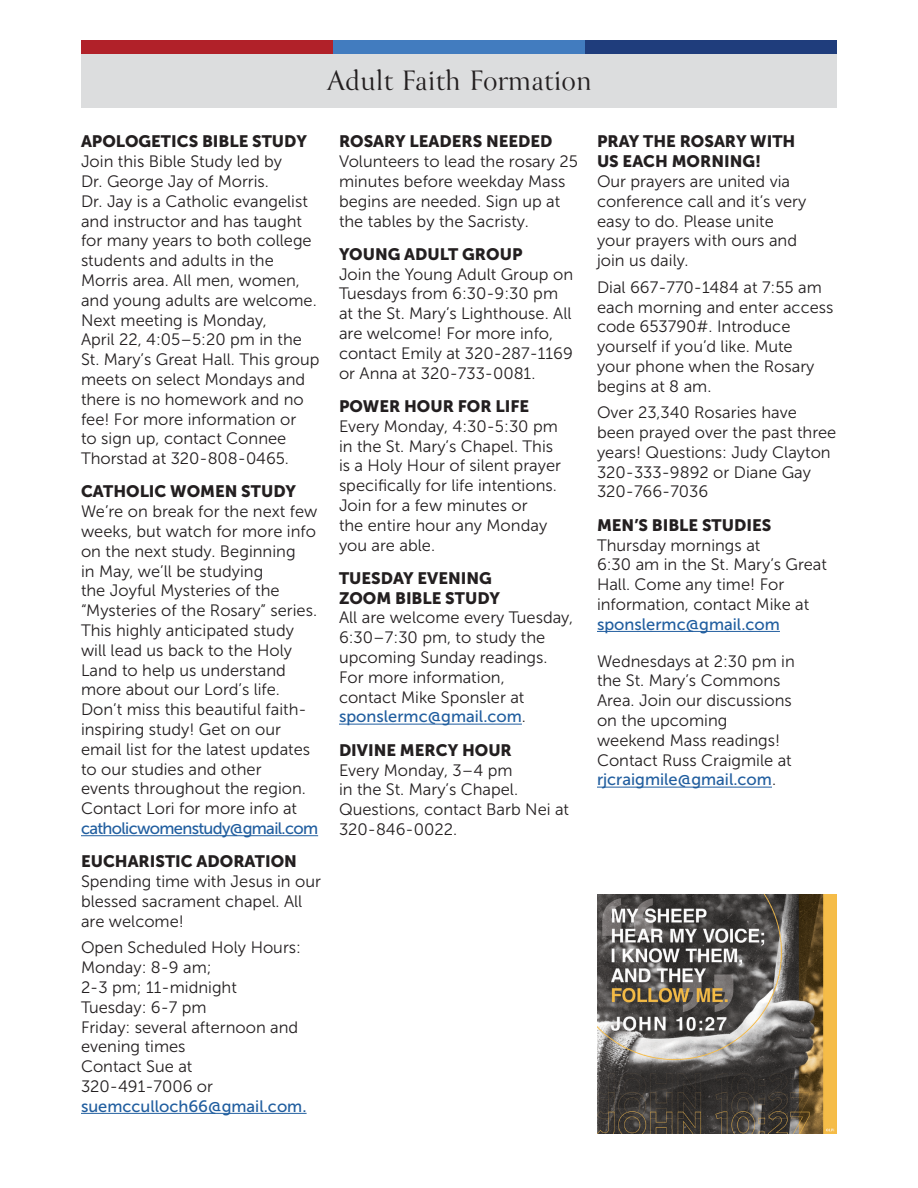
<style>
.page{position:relative;width:918px;height:1188px;background:#fff}
.page>*{position:absolute;margin:0;border:0;box-sizing:border-box;transform-origin:0 0}
.main_page_box_headers_box{font:31.5px "Canto Pen";color:#231f20}
.text{font:16.5px/19.8px "Museo Sans 300";color:#231f20}
.t1{font:16.5px/19.8px "Museo Sans 900";color:#231f20}
.s1{font-family:"Museo Sans 500";color:#215e9f}
</style>
<div class="page">
<div style="left:81px;top:54px;width:756px;height:54px;background:#dcddde"></div>
<div style="left:81px;top:40px;width:252px;height:14px;background:#b12129"></div>
<div style="left:333px;top:40px;width:252px;height:14px;background:#427cbf"></div>
<div style="left:585px;top:40px;width:252px;height:14px;background:#1f3d7c"></div>
<hr style="left:81px;top:835px;width:237px;height:1px;background:#215e9f">
<hr style="left:81px;top:1113px;width:226px;height:1px;background:#215e9f">
<hr style="left:339px;top:724px;width:183px;height:1px;background:#215e9f">
<hr style="left:597px;top:631px;width:183px;height:1px;background:#215e9f">
<hr style="left:597px;top:787px;width:175px;height:1px;background:#215e9f">
<img style="left:597px;top:894px;width:240px;height:240px">
<p class="main_page_box_headers_box" style="left:326px;top:61px;width:267px">Adult Faith Formation</p>
<p class="t1" style="left:81px;top:132px;width:227px">APOLOGETICS BIBLE STUDY</p>
<p class="text" style="left:81px;top:152px;width:240px">Join this Bible Study led by<br>Dr. George Jay of Morris.<br>Dr. Jay is a Catholic evangelist and instructor and has taught for many years to both college students and adults in the<br>Morris area. All men, women, and young adults are welcome.<br>Next meeting is Monday,<br>April 22, 4:05–5:20 pm in the<br>St. Mary’s Great Hall. This group meets on select Mondays and there is no homework and no fee! For more information or<br>to sign up, contact Connee<br>Thorstad at 320-808-0465.</p>
<p class="t1" style="left:81px;top:482px;width:216px">CATHOLIC WOMEN STUDY</p>
<p class="text" style="left:81px;top:502px;width:239px">We’re on break for the next few weeks, but watch for more info on the next study. Beginning<br>in May, we’ll be studying<br>the Joyful Mysteries of the “Mysteries of the Rosary” series.<br>This highly anticipated study will lead us back to the Holy<br>Land to help us understand more about our Lord’s life.<br>Don’t miss this beautiful faith&shy;inspiring study! Get on our email list for the latest updates to our studies and other<br>events throughout the region.<br>Contact Lori for more info at <span class="s1">catholicwomenstudy@gmail.com</span></p>
<p class="t1" style="left:81px;top:852px;width:218px">EUCHARISTIC ADORATION</p>
<p class="text" style="left:81px;top:872px;width:242px">Spending time with Jesus in our blessed sacrament chapel. All are welcome!</p>
<p class="text" style="left:81px;top:938px;width:227px">Open Scheduled Holy Hours:<br>Monday: 8-9 am;<br>2-3 pm; 11-midnight<br>Tuesday: 6-7 pm<br>Friday: several afternoon and evening times<br>Contact Sue at<br>320-491-7006 or <span class="s1">suemcculloch66@gmail.com.</span></p>
<p class="t1" style="left:339px;top:132px;width:215px">ROSARY LEADERS NEEDED</p>
<p class="text" style="left:339px;top:152px;width:240px">Volunteers to lead the rosary 25 minutes before weekday Mass begins are needed. Sign up at the tables by the Sacristy.</p>
<p class="t1" style="left:339px;top:244px;width:185px">YOUNG ADULT GROUP</p>
<p class="text" style="left:339px;top:264px;width:236px">Join the Young Adult Group on<br>Tuesdays from 6:30-9:30 pm at the St. Mary’s Lighthouse. All are welcome! For more info, contact Emily at 320-287-1169 or Anna at 320-733-0081.</p>
<p class="t1" style="left:339px;top:396px;width:192px">POWER HOUR FOR LIFE</p>
<p class="text" style="left:339px;top:416px;width:224px">Every Monday, 4:30-5:30 pm in the St. Mary’s Chapel. This is a Holy Hour of silent prayer specifically for life intentions.<br>Join for a few minutes or<br>the entire hour any Monday you are able.</p>
<p class="t1" style="left:339px;top:568px;width:162px">TUESDAY EVENING<br>ZOOM BIBLE STUDY</p>
<p class="text" style="left:339px;top:608px;width:236px">All are welcome every Tuesday,<br>6:30–7:30 pm, to study the upcoming Sunday readings.<br>For more information,<br>contact Mike Sponsler at <span class="s1">sponslermc@gmail.com</span>.</p>
<p class="t1" style="left:339px;top:740px;width:174px">DIVINE MERCY HOUR</p>
<p class="text" style="left:339px;top:760px;width:232px">Every Monday, 3–4 pm<br>in the St. Mary’s Chapel.<br>Questions, contact Barb Nei at<br>320-846-0022.</p>
<p class="t1" style="left:597px;top:132px;width:200px">PRAY THE ROSARY WITH<br>US EACH MORNING!</p>
<p class="text" style="left:597px;top:172px;width:211px">Our prayers are united via conference call and it’s very easy to do. Please unite your prayers with ours and join us daily.</p>
<p class="text" style="left:597px;top:277px;width:238px">Dial 667-770-1484 at 7:55 am each morning and enter access code 653790#. Introduce yourself if you’d like. Mute<br>your phone when the Rosary begins at 8 am.</p>
<p class="text" style="left:597px;top:403px;width:241px">Over 23,340 Rosaries have been prayed over the past three years! Questions: Judy Clayton<br>320-333-9892 or Diane Gay<br>320-766-7036</p>
<p class="t1" style="left:597px;top:515px;width:176px">MEN’S BIBLE STUDIES</p>
<p class="text" style="left:597px;top:535px;width:232px">Thursday mornings at<br>6:30 am in the St. Mary’s Great<br>Hall. Come any time! For information, contact Mike at <span class="s1">sponslermc@gmail.com</span></p>
<p class="text" style="left:597px;top:651px;width:199px">Wednesdays at 2:30 pm in the St. Mary’s Commons<br>Area. Join our discussions on the upcoming weekend Mass readings!<br>Contact Russ Craigmile at <span class="s1">rjcraigmile@gmail.com</span>.</p>
</div>
